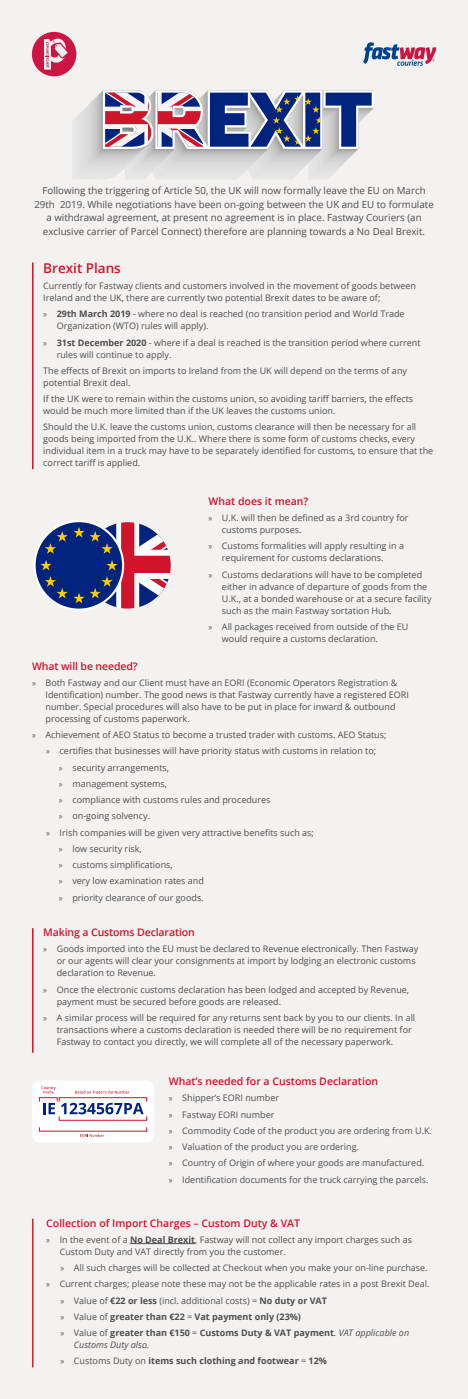
<style>
.page{position:relative;width:468px;height:1399px;background:#f4f2f1}
.page>*{position:absolute;margin:0;border:0;box-sizing:border-box;transform-origin:0 0}
.t1{font:600 13.5px "Open Sans";color:#cf142b}
.t2{font:600 10.5px "Open Sans";color:#cf142b}
.t3{font:9.75px/13.5px "Open Sans";color:#4d4d4f;text-align:center}
.t4{font:9px/12px "Open Sans";color:#4d4d4f}
.t5{font:700 9px/16.3px "Open Sans";color:#4d4d4f}
.s1{font-family:"Myriad Pro"}
.s2{font-weight:700}
.s3{font-family:"Myriad Pro";font-weight:400}
.s4{font-weight:400}
.s5{font-weight:400;font-style:italic}
</style>
<div class="page">
<svg style="left:73px;top:90px;width:301px;height:89px"></svg>
<img style="left:117px;top:130px;width:14px;height:8px">
<hr style="left:32px;top:262px;width:1px;height:207px;background:#cf142b">
<hr style="left:32px;top:928px;width:1px;height:125px;background:#cf142b">
<hr style="left:130px;top:1243px;width:65px;height:1px;background:#4d4d4f">
<svg style="left:36px;top:522px;width:135px;height:87px"></svg>
<hr style="left:32px;top:1219px;width:1px;height:148px;background:#d2232a">
<div style="left:32px;top:1080px;width:122px;height:63px;background:#fff;border-radius:9px"></div>
<svg style="left:39px;top:1086px;width:108px;height:51px"></svg>
<svg style="left:363px;top:42px;width:73px;height:24px"></svg>
<svg style="left:32px;top:32px;width:44px;height:44px"></svg>
<p class="t3" style="left:34px;top:184px;width:401px">Following the triggering of Article 50, the UK will now formally leave the EU on March 29th 2019. While negotiations have been on-going between the UK and EU to formulate a withdrawal agreement, at present no agreement is in place. Fastway Couriers (an exclusive carrier of Parcel Connect) therefore are planning towards a No Deal Brexit.</p>
<h1 class="t1" style="left:43px;top:259px;width:79px">Brexit Plans</h1>
<p class="t4" style="left:43px;top:279px;width:374px">Currently for Fastway clients and customers involved in the movement of goods between<br>Ireland and the UK, there are currently two potential Brexit dates to be aware of;</p>
<p class="t4" style="left:57px;top:308px;width:349px;text-indent:-14px"><span class="s1">»</span> <span class="s2">29th March 2019</span> - where no deal is reached (no transition period and World Trade<br>Organization (WTO) rules will apply).</p>
<p class="t4" style="left:57px;top:336px;width:365px;text-indent:-14px"><span class="s1">»</span> <span class="s2">31st December 2020</span> - where if a deal is reached is the transition period where current rules will continue to apply.</p>
<p class="t4" style="left:43px;top:364px;width:365px">The effects of Brexit on imports to Ireland from the UK will depend on the terms of any potential Brexit deal.</p>
<p class="t4" style="left:43px;top:392px;width:371px">If the UK were to remain within the customs union, so avoiding tariff barriers, the effects would be much more limited than if the UK leaves the customs union.</p>
<p class="t4" style="left:43px;top:421px;width:391px">Should the U.K. leave the customs union, customs clearance will then be necessary for all goods being imported from the U.K.. Where there is some form of customs checks, every individual item in a truck may have to be separately identified for customs, to ensure that the correct tariff is applied.</p>
<p class="t2" style="left:208px;top:494px;width:101px">What does it mean?</p>
<p class="t4" style="left:222px;top:512px;width:188px;text-indent:-14px"><span class="s1">»</span> U.K. will then be defined as a 3rd country for customs purposes.</p>
<p class="t4" style="left:222px;top:540px;width:183px;text-indent:-14px"><span class="s1">»</span> Customs formalities will apply resulting in a requirement for customs declarations.</p>
<p class="t4" style="left:222px;top:568px;width:211px;text-indent:-14px"><span class="s1">»</span> Customs declarations will have to be completed either in advance of departure of goods from the U.K., at a bonded warehouse or at a secure facility such as the main Fastway sortation Hub.</p>
<p class="t4" style="left:222px;top:620px;width:188px;text-indent:-14px"><span class="s1">»</span> All packages received from outside of the EU would require a customs declaration.</p>
<p class="t2" style="left:32px;top:659px;width:107px">What will be needed?</p>
<p class="t4" style="left:45px;top:676px;width:365px;text-indent:-14px"><span class="s1">»</span> Both Fastway and our Client must have an EORI (Economic Operators Registration &amp; Identification) number. The good news is that Fastway currently have a registered EORI number. Special procedures will also have to be put in place for inward &amp; outbound processing of customs paperwork.</p>
<p class="t4" style="left:32px;top:729px;width:356px"><span class="s1">»</span> Achievement of AEO Status to become a trusted trader with customs. AEO Status;</p>
<p class="t4" style="left:46px;top:745px;width:331px"><span class="s1">»</span> certifies that businesses will have priority status with customs in relation to;</p>
<p class="t4" style="left:59px;top:761px;width:112px"><span class="s1">»</span> security arrangements,</p>
<p class="t4" style="left:59px;top:777px;width:110px"><span class="s1">»</span> management systems,</p>
<p class="t4" style="left:59px;top:794px;width:213px"><span class="s1">»</span> compliance with customs rules and procedures</p>
<p class="t4" style="left:59px;top:810px;width:93px"><span class="s1">»</span> on-going solvency.</p>
<p class="t4" style="left:46px;top:826px;width:269px"><span class="s1">»</span> Irish companies will be given very attractive benefits such as;</p>
<p class="t4" style="left:59px;top:842px;width:84px"><span class="s1">»</span> low security risk,</p>
<p class="t4" style="left:59px;top:859px;width:115px"><span class="s1">»</span> customs simplifications,</p>
<p class="t4" style="left:59px;top:875px;width:146px"><span class="s1">»</span> very low examination rates and</p>
<p class="t4" style="left:59px;top:891px;width:146px"><span class="s1">»</span> priority clearance of our goods.</p>
<p class="t2" style="left:43px;top:925px;width:153px">Making a Customs Declaration</p>
<p class="t4" style="left:57px;top:943px;width:363px;text-indent:-14px"><span class="s1">»</span> Goods imported into the EU must be declared to Revenue electronically. Then Fastway or our agents will clear your consignments at import by lodging an electronic customs declaration to Revenue.</p>
<p class="t4" style="left:57px;top:983px;width:354px;text-indent:-14px"><span class="s1">»</span> Once the electronic customs declaration has been lodged and accepted by Revenue, payment must be secured before goods are released.</p>
<p class="t4" style="left:57px;top:1011px;width:360px;text-indent:-14px"><span class="s1">»</span> A similar process will be required for any returns sent back by you to our clients. In all transactions where a customs declaration is needed there will be no requirement for<br>Fastway to contact you directly, we will complete all of the necessary paperwork.</p>
<p class="t2" style="left:169px;top:1074px;width:211px">What’s needed for a Customs Declaration</p>
<p class="t4" style="left:169px;top:1090px;width:265px;line-height:16.3px"><span class="s1">»</span> Shipper’s EORI number<br><span class="s1">»</span> Fastway EORI number<br><span class="s1">»</span> Commodity Code of the product you are ordering from U.K. <span class="s1">»</span> Valuation of the product you are ordering.<br><span class="s1">»</span> Country of Origin of where your goods are manufactured.<br><span class="s1">»</span> Identification documents for the truck carrying the parcels.</p>
<p class="t2" style="left:46px;top:1216px;width:255px">Collection of Import Charges – Custom Duty &amp; VAT</p>
<p class="t4" style="left:60px;top:1233px;width:354px;text-indent:-14px"><span class="s1">»</span> In the event of a <span class="s2">No Deal Brexit</span>, Fastway will not collect any import charges such as<br>Custom Duty and VAT directly from you the customer.</p>
<p class="t4" style="left:60px;top:1262px;width:369px"><span class="s1">»</span> All such charges will be collected at Checkout when you make your on-line purchase.</p>
<p class="t4" style="left:46px;top:1278px;width:385px"><span class="s1">»</span> Current charges; please note these may not be the applicable rates in a post Brexit Deal.</p>
<p class="t4" style="left:60px;top:1294px;width:268px"><span class="s1">»</span> Value of <span class="s2">€22 or less</span> (incl. additional costs) = <span class="s2">No duty or VAT</span></p>
<p class="t5" style="left:60px;top:1308px;width:242px"><span class="s3">»</span> <span class="s4">Value of</span> greater than €22 <span class="s4">=</span> Vat payment only (23%)</p>
<p class="t5" style="left:60px;top:1324px;width:350px"><span class="s3">»</span> <span class="s4">Value of</span> greater than €150 <span class="s4">=</span> Customs Duty &amp; VAT payment<span class="s4">.</span> <span class="s5">VAT applicable on</span></p>
<p class="t5" style="left:60px;top:1336px;width:268px;text-indent:14px"><span class="s5">Customs Duty also.<br></span><span class="s3">»</span> <span class="s4">Customs Duty on</span> items such clothing and footwear <span class="s4">=</span> 12%</p>
</div>
